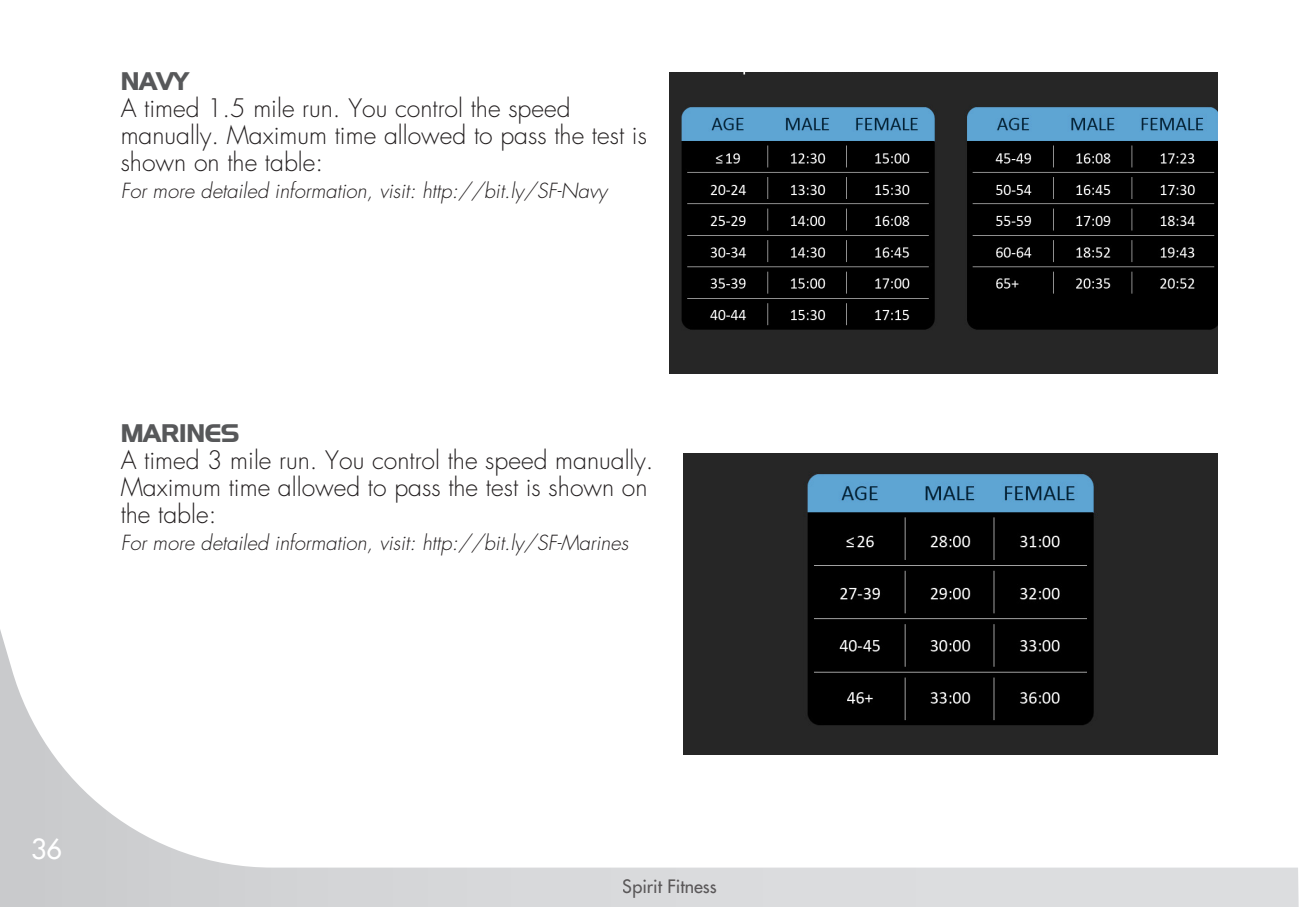
<style>
.page{position:relative;width:1299px;height:907px;background:#fff}
.page>*{position:absolute;margin:0;border:0;box-sizing:border-box;transform-origin:0 0}
.t1{font:500 27px "Futura Std";color:#fff}
.Body_Heading{font:300 24.75px/27px "Futura Std";color:#231f20}
.Body_Heading-2{font:italic 300 20.25px "Futura Std";color:#231f20}
.t2{font:500 18px "Futura Std";color:#231f20}
.s1{font-family:"Hanzel";font-weight:700;color:#57585a}
</style>
<div class="page">
<svg style="left:0;top:629px;width:1299px;height:277px"></svg>
<img style="left:670px;top:73px;width:548px;height:301px">
<img style="left:683px;top:453px;width:535px;height:301px">
<p class="Body_Heading" style="left:121px;top:69px;width:528px"><span class="s1">NAVY<br></span>A timed 1.5 mile run. You control the speed manually. Maximum time allowed to pass the test is shown on the table:</p>
<p class="Body_Heading-2" style="left:121px;top:179px;width:488px">For more detailed information, visit: http://bit.ly/SF-Navy</p>
<p class="Body_Heading" style="left:121px;top:420px;width:534px"><span class="s1">MARINES<br></span>A timed 3 mile run. You control the speed manually.<br>Maximum time allowed to pass the test is shown on the table:</p>
<p class="Body_Heading-2" style="left:121px;top:530px;width:509px">For more detailed information, visit: http://bit.ly/SF-Marines</p>
<p class="t1" style="left:31px;top:832px;width:33px">36</p>
<p class="t2" style="left:623px;top:875px;width:96px">Spirit Fitness</p>
</div>
